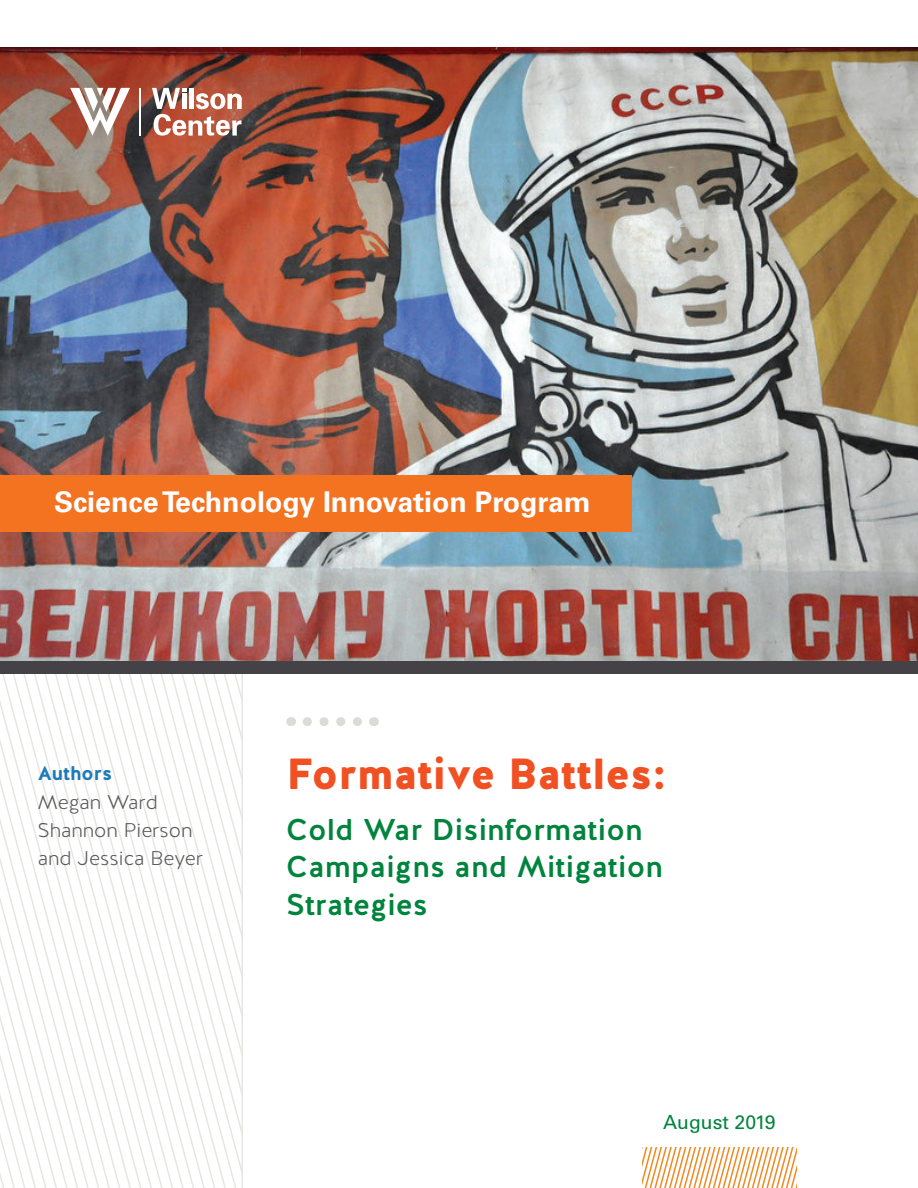
<style>
.page{position:relative;width:918px;height:1188px;background:#fff}
.page>*{position:absolute;margin:0;border:0;box-sizing:border-box;transform-origin:0 0}
.t1{font:900 43.5px "Halis R";color:#f05022}
.t2{font:500 30px/37.5px "Halis R";letter-spacing:.01em;color:#00843d}
.t3{font:700 28.5px "Univers LT Std";color:#fff}
.t4{font:300 19.8px/28px "Halis R";color:#57585a}
.t5{font:700 19.8px "Halis R";color:#1c7bb7}
.t6{font:19.5px "Univers LT Std";color:#00843d}
</style>
<div class="page">
<svg style="left:0;top:674px;width:242px;height:514px"></svg>
<hr style="left:242px;top:450px;width:1px;height:738px;background:#e8e6e3">
<img style="left:0;top:48px;width:918px;height:614px">
<svg style="left:643px;top:1148px;width:153px;height:40px"></svg>
<hr style="left:139px;top:88px;width:2px;height:48px;background:#fff">
<svg style="left:152px;top:88px;width:90px;height:48px"></svg>
<svg style="left:70px;top:88px;width:60px;height:48px"></svg>
<div style="left:0;top:475px;width:632px;height:57px;background:#f47321"></div>
<svg style="left:307px;top:717px;width:55px;height:9px"></svg>
<div style="left:0;top:662px;width:918px;height:12px;background:#454247"></div>
<p class="t3" style="left:54px;top:485px;width:538px">Science Technology Innovation Program</p>
<p class="t5" style="left:38px;top:761px;width:76px">Authors</p>
<p class="t4" style="left:38px;top:788px;width:167px">Megan Ward<br>Shannon Pierson and Jessica Beyer</p>
<h1 class="t1" style="left:286px;top:745px;width:382px">Formative Battles:</h1>
<p class="t2" style="left:286px;top:811px;width:378px">Cold War Disinformation<br>Campaigns and Mitigation<br>Strategies</p>
<p class="t6" style="left:663px;top:1111px;width:114px">August 2019</p>
</div>
